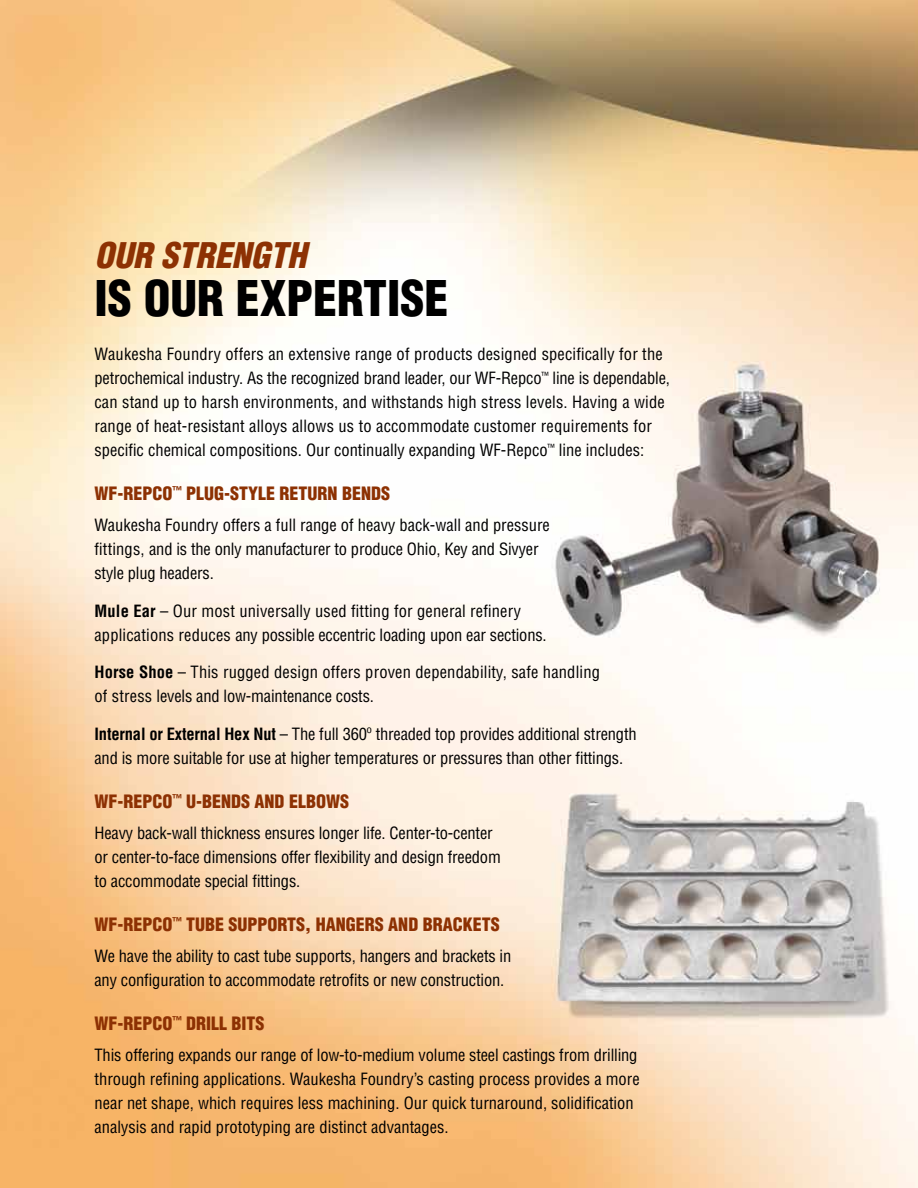
<style>
.page{position:relative;width:918px;height:1188px;background:#fff}
.page>*{position:absolute;margin:0;border:0;box-sizing:border-box;transform-origin:0 0}
.t1{font:900 condensed 48px "Helvetica LT Std";color:#000}
.t2{font:italic 900 condensed 34.5px "Helvetica LT Std";color:#8d3103}
.t3{font:900 condensed 18px "Helvetica LT Std";color:#8d3103}
.t4{font:condensed 16.5px/24px "Helvetica LT Std";color:#000}
.s1{font-weight:700}
</style>
<div class="page">
<img style="left:0;top:0;width:918px;height:1188px">
<h2 class="t2" style="left:94px;top:233px;width:213px">OUR STRENGTH</h2>
<h1 class="t1" style="left:94px;top:268px;width:351px">IS OUR EXPERTISE</h1>
<p class="t4" style="left:94px;top:342px;width:577px">Waukesha Foundry offers an extensive range of products designed specifically for the petrochemical industry. As the recognized brand leader, our WF-Repco<sup>™</sup> line is dependable, can stand up to harsh environments, and withstands high stress levels. Having a wide range of heat-resistant alloys allows us to accommodate customer requirements for specific chemical compositions. Our continually expanding WF-Repco<sup>™</sup> line includes:</p>
<p class="t3" style="left:94px;top:482px;width:297px">WF-REPCO<sup>™</sup> PLUG-STYLE RETURN BENDS</p>
<p class="t4" style="left:94px;top:513px;width:457px">Waukesha Foundry offers a full range of heavy back-wall and pressure fittings, and is the only manufacturer to produce Ohio, Key and Sivyer style plug headers.</p>
<p class="t4" style="left:94px;top:598px;width:454px"><span class="s1">Mule Ear</span> – Our most universally used fitting for general refinery applications reduces any possible eccentric loading upon ear sections.</p>
<p class="t4" style="left:94px;top:660px;width:507px"><span class="s1">Horse Shoe</span> – This rugged design offers proven dependability, safe handling of stress levels and low-maintenance costs.</p>
<p class="t4" style="left:94px;top:721px;width:544px"><span class="s1">Internal or External Hex Nut</span> – The full 360º threaded top provides additional strength and is more suitable for use at higher temperatures or pressures than other fittings.</p>
<p class="t3" style="left:94px;top:790px;width:224px">WF-REPCO<sup>™</sup> U-BENDS AND ELBOW</p>
<p class="t3" style="left:340px;top:790px;width:10px">S</p>
<p class="t4" style="left:94px;top:820px;width:408px">Heavy back-wall thickness ensures longer life. Center-to-center or center-to-face dimensions offer flexibility and design freedom to accommodate special fittings.</p>
<p class="t3" style="left:94px;top:913px;width:407px">WF-REPCO<sup>™</sup> TUBE SUPPORTS, HANGERS AND BRACKETS</p>
<p class="t4" style="left:94px;top:943px;width:418px">We have the ability to cast tube supports, hangers and brackets in any configuration to accommodate retrofits or new construction.</p>
<p class="t3" style="left:94px;top:1012px;width:172px">WF-REPCO<sup>™</sup> DRILL BITS</p>
<p class="t4" style="left:94px;top:1042px;width:547px">This offering expands our range of low-to-medium volume steel castings from drilling through refining applications. Waukesha Foundry’s casting process provides a more near net shape, which requires less machining. Our quick turnaround, solidification analysis and rapid prototyping are distinct advantages.</p>
</div>
